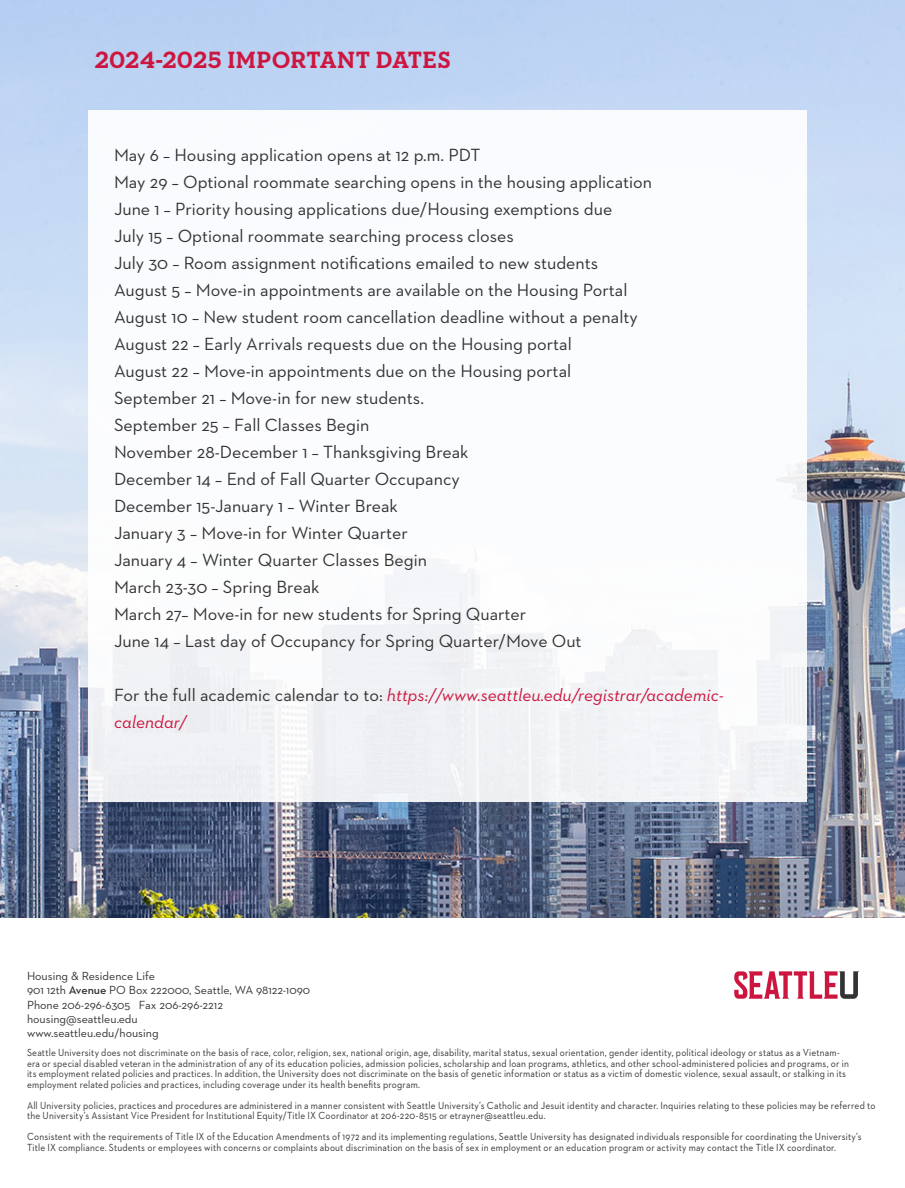
<style>
.page{position:relative;width:905px;height:1188px;background:#fff}
.page>*{position:absolute;margin:0;border:0;box-sizing:border-box;transform-origin:0 0}
.t1{font:700 24px "Neutraface Slab Text";letter-spacing:.01em;color:#cd163f}
.t2{font:18px/27px "Neutraface 2 Text";color:#333334}
.t3{font:italic 18px/27px "Neutraface 2 Text";color:#cd163f}
.t4{font:12px/14.4px "Neutraface 2 Text";color:#333334}
.t5{font:10.5px/10.5px "Neutraface 2 Text";letter-spacing:.02em;color:#333334;scale:.9 1}
.s1{font-style:normal;color:#333334}
.s2{font-weight:600}
</style>
<div class="page">
<img style="left:0;top:0;width:904px;height:918px">
<div style="left:88px;top:110px;width:718px;height:691px;background:#fff"></div>
<svg style="left:734px;top:971px;width:125px;height:28px"></svg>
<h1 class="t1" style="left:95px;top:45px;width:357px">2024-2025 IMPORTANT DATES</h1>
<p class="t2" style="left:114px;top:141px;width:539px">May 6 – Housing application opens at 12 p.m. PDT<br>May 29 – Optional roommate searching opens in the housing application June 1 – Priority housing applications due/Housing exemptions due<br>July 15 – Optional roommate searching process closes<br>July 30 – Room assignment notifications emailed to new students August 5 – Move-in appointments are available on the Housing Portal August 10 – New student room cancellation deadline without a penalty August 22 – Early Arrivals requests due on the Housing portal<br>August 22 – Move-in appointments due on the Housing portal September 21 – Move-in for new students.<br>September 25 – Fall Classes Begin<br>November 28-December 1 – Thanksgiving Break<br>December 14 – End of Fall Quarter Occupancy<br>December 15-January 1 – Winter Break<br>January 3 – Move-in for Winter Quarter<br>January 4 – Winter Quarter Classes Begin<br>March 23-30 – Spring Break<br>March 27– Move-in for new students for Spring Quarter<br>June 14 – Last day of Occupancy for Spring Quarter/Move Out</p>
<h2 class="t3" style="left:114px;top:681px;width:611px"><span class="s1">For the full academic calendar to to:</span> https://www.seattleu.edu/registrar/academic&shy;calendar/</h2>
<p class="t4" style="left:27px;top:968px;width:285px">Housing &amp; Residence Life<br>901 12th <span class="s2">Avenue</span> PO Box 222000, Seattle, WA 98122-1090<br>Phone 206-296-6305 Fax 206-296-2212 housing@seattleu.edu<br>www.seattleu.edu/housing</p>
<p class="t5" style="left:27px;top:1047px;width:914px">Seattle University does not discriminate on the basis of race, color, religion, sex, national origin, age, disability, marital status, sexual orientation, gender identity, political ideology or status as a Vietnam&shy;era or special disabled veteran in the administration of any of its education policies, admission policies, scholarship and loan programs, athletics, and other school-administered policies and programs, or in its employment related policies and practices. In addition, the University does not discriminate on the basis of genetic information or status as a victim of domestic violence, sexual assault, or stalking in its employment related policies and practices, including coverage under its health benefits program.</p>
<p class="t5" style="left:27px;top:1100px;width:944px">All University policies, practices and procedures are administered in a manner consistent with Seattle University’s Catholic and Jesuit identity and character. Inquiries relating to these policies may be referred to the University’s Assistant Vice President for Institutional Equity/Title IX Coordinator at 206-220-8515 or etrayner@seattleu.edu.</p>
<p class="t5" style="left:27px;top:1131px;width:928px">Consistent with the requirements of Title IX of the Education Amendments of 1972 and its implementing regulations, Seattle University has designated individuals responsible for coordinating the University’s<br>Title IX compliance. Students or employees with concerns or complaints about discrimination on the basis of sex in employment or an education program or activity may contact the Title IX coordinator.</p>
</div>
